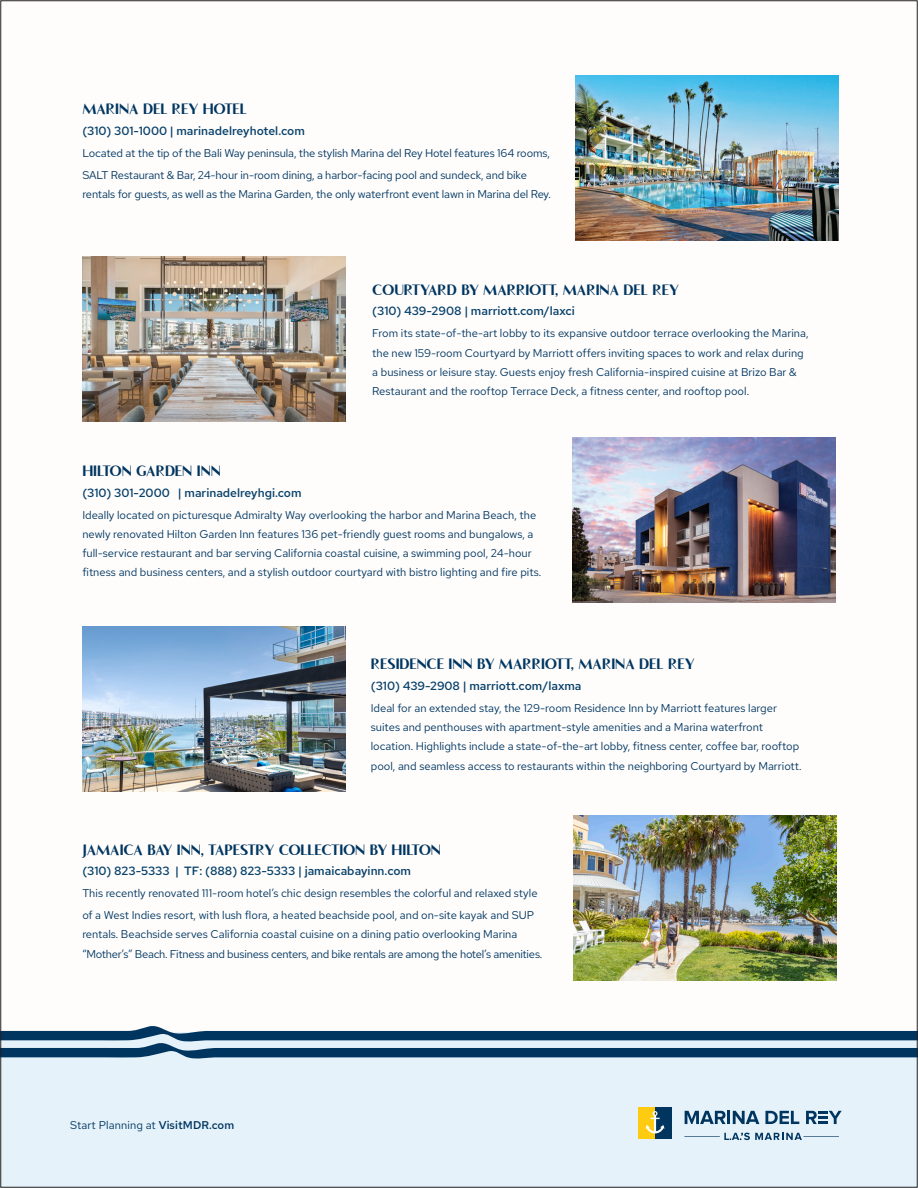
<style>
.page{position:relative;width:918px;height:1188px;background:#fff}
.page>*{position:absolute;margin:0;border:0;box-sizing:border-box;transform-origin:0 0}
.t1{font:800 15px "Flatline Sans";color:#003560}
.t2{font:500 12px "Red Hat Text";color:#07406a}
.Headline{font:11.25px/19.2px "Red Hat Text";color:#003560}
.s1{font-weight:500}
</style>
<div class="page">
<img style="left:82px;top:626px;width:263px;height:165px">
<img style="left:573px;top:438px;width:263px;height:165px">
<img style="left:576px;top:76px;width:263px;height:165px">
<img style="left:82px;top:256px;width:263px;height:165px">
<img style="left:574px;top:816px;width:263px;height:165px">
<div style="left:0;top:1032px;width:918px;height:156px;background:#e5f2f9"></div>
<svg style="left:0;top:1024px;width:918px;height:36px"></svg>
<div style="left:639px;top:1107px;width:16px;height:32px;background:#fecb10"></div>
<div style="left:655px;top:1107px;width:16px;height:32px;background:#003560"></div>
<svg style="left:645px;top:1111px;width:20px;height:22px"></svg>
<svg style="left:685px;top:1111px;width:74px;height:13px"></svg>
<svg style="left:765px;top:1111px;width:34px;height:13px"></svg>
<hr style="left:684px;top:1136px;width:36px;height:1px;background:#003560">
<svg style="left:724px;top:1133px;width:78px;height:7px"></svg>
<hr style="left:803px;top:1136px;width:36px;height:1px;background:#003560">
<svg style="left:806px;top:1111px;width:36px;height:13px"></svg>
<p class="t1" style="left:82px;top:100px;width:166px">MARINA DEL REY HOTEL</p>
<p class="t2" style="left:82px;top:123px;width:224px">(310) 301-1000 | marinadelreyhotel.com</p>
<p class="Headline" style="left:82px;top:142px;width:469px;line-height:22.2px">Located at the tip of the Bali Way peninsula, the stylish Marina del Rey Hotel features 164 rooms,<br>SALT Restaurant &amp; Bar, 24-hour in-room dining, a harbor-facing pool and sundeck, and bike</p>
<p class="Headline" style="left:82px;top:185px;width:470px">rentals for guests, as well as the Marina Garden, the only waterfront event lawn in Marina del Rey.</p>
<p class="t1" style="left:372px;top:281px;width:308px">COURTYARD BY MARRIOTT, MARINA DEL REY</p>
<p class="t2" style="left:372px;top:303px;width:204px">(310) 439-2908 | marriott.com/laxci</p>
<p class="Headline" style="left:372px;top:324px;width:438px">From its state-of-the-art lobby to its expansive outdoor terrace overlooking the Marina, the new 159-room Courtyard by Marriott offers inviting spaces to work and relax during a business or leisure stay. Guests enjoy fresh California-inspired cuisine at Brizo Bar &amp; Restaurant and the rooftop Terrace Deck, a fitness center, and rooftop pool.</p>
<p class="t1" style="left:82px;top:462px;width:140px">HILTON GARDEN INN</p>
<p class="t2" style="left:82px;top:484px;width:221px">(310) 301-2000 | marinadelreyhgi.com</p>
<p class="Headline" style="left:82px;top:505px;width:460px">Ideally located on picturesque Admiralty Way overlooking the harbor and Marina Beach, the newly renovated Hilton Garden Inn features 136 pet-friendly guest rooms and bungalows, a full-service restaurant and bar serving California coastal cuisine, a swimming pool, 24-hour fitness and business centers, and a stylish outdoor courtyard with bistro lighting and fire pits.</p>
<p class="t1" style="left:371px;top:655px;width:325px">RESIDENCE INN BY MARRIOTT, MARINA DEL REY</p>
<p class="t2" style="left:371px;top:678px;width:212px">(310) 439-2908 | marriott.com/laxma</p>
<p class="Headline" style="left:371px;top:698px;width:432px">Ideal for an extended stay, the 129-room Residence Inn by Marriott features larger suites and penthouses with apartment-style amenities and a Marina waterfront location. Highlights include a state-of-the-art lobby, fitness center, coffee bar, rooftop pool, and seamless access to restaurants within the neighboring Courtyard by Marriott.</p>
<p class="t1" style="left:82px;top:841px;width:360px">JAMAICA BAY INN, TAPESTRY COLLECTION BY HILTON</p>
<p class="t2" style="left:82px;top:863px;width:330px">(310) 823-5333 | TF: (888) 823-5333 | jamaicabayinn.com</p>
<p class="Headline" style="left:82px;top:882px;width:457px;line-height:22.2px">This recently renovated 111-room hotel’s chic design resembles the colorful and relaxed style of a West Indies resort, with lush flora, a heated beachside pool, and on-site kayak and SUP</p>
<p class="Headline" style="left:82px;top:925px;width:461px">rentals. Beachside serves California coastal cuisine on a dining patio overlooking Marina “Mother’s” Beach. Fitness and business centers, and bike rentals are among the hotel’s amenities.</p>
<p class="Headline" style="left:70px;top:1116px;width:166px">Start Planning at <span class="s1">VisitMDR.com</span></p>
</div>
